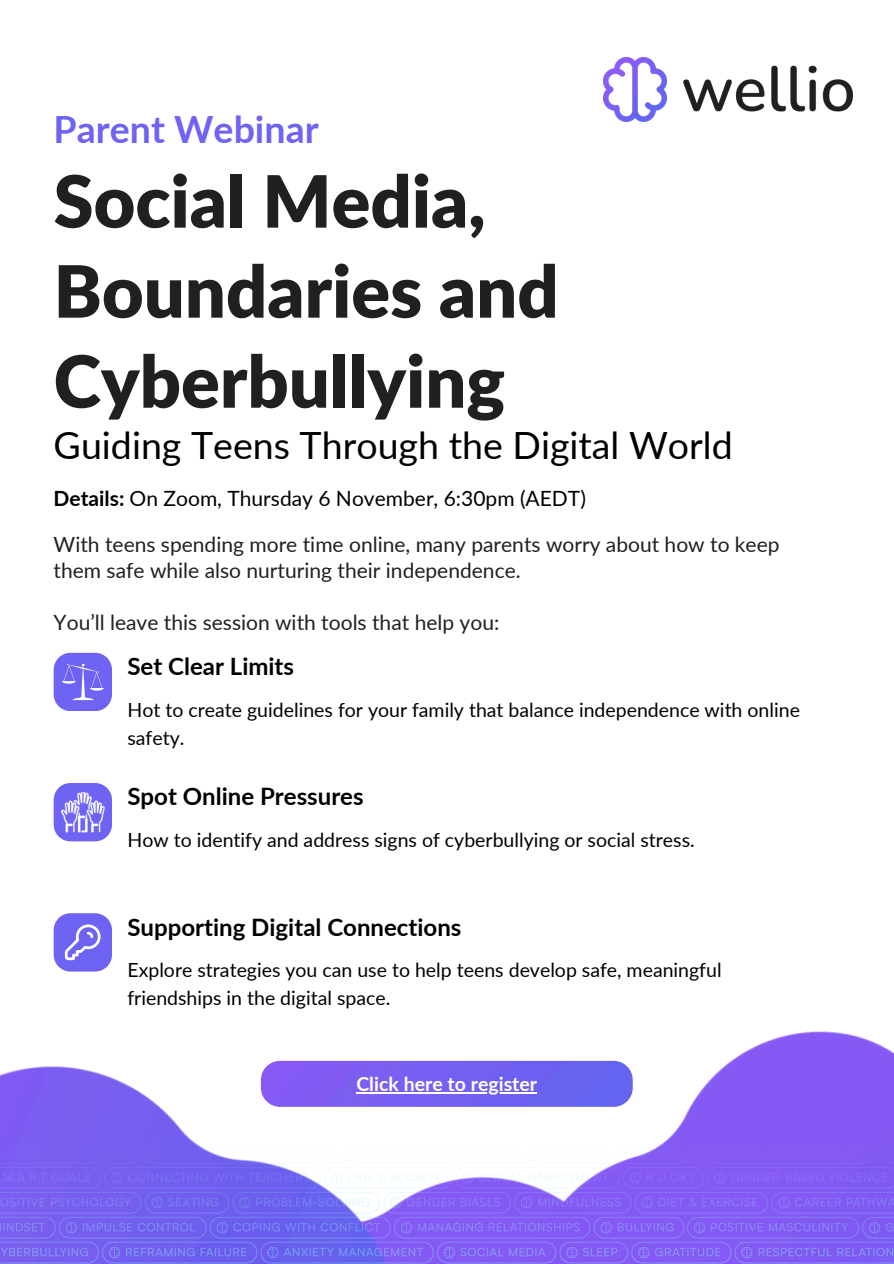
<style>
.page{position:relative;width:894px;height:1264px;background:#fff}
.page>*{position:absolute;margin:0;border:0;box-sizing:border-box;transform-origin:0 0}
.t1{font:900 72px/90px "Lato";color:#202021}
.t2{font:37.5px "Lato";color:#000}
.t3{font:700 37.5px "Lato";color:#6e63f2}
.t4{font:700 24px "Lato";color:#000}
.t5{font:21px/25.8px "Lato";color:#202021}
.t6{font:21px "Lato";color:#000}
.t7{font:19.5px/28.2px "Lato";color:#000}
.t8{font:700 19.5px "Lato";color:#fff}
.s1{font-weight:700}
</style>
<div class="page">
<img style="left:502px;top:1031px;width:391px;height:111px">
<img style="left:0;top:1066px;width:502px;height:76px">
<img style="left:0;top:1142px;width:893px;height:121px">
<img style="left:603px;top:57px;width:248px;height:65px">
<svg style="left:54px;top:783px;width:58px;height:58px;background:#8279f3"></svg>
<img style="left:61px;top:792px;width:44px;height:40px;border-radius:3px">
<svg style="left:54px;top:913px;width:58px;height:58px;background:#857cf4"></svg>
<svg style="left:54px;top:652px;width:58px;height:59px;background:#8379f3"></svg>
<img style="left:261px;top:1060px;width:371px;height:46px;border-radius:19px">
<hr style="left:356px;top:1092px;width:181px;height:1px;background:#fff">
<p class="t3" style="left:54px;top:106px;width:266px">Parent Webinar</p>
<h3 class="t1" style="left:54px;top:155px;width:506px">Social Media,<br>Boundaries and<br>Cyberbullying</h3>
<p class="t2" style="left:54px;top:422px;width:680px">Guiding Teens Through the Digital World</p>
<h1 class="t6" style="left:54px;top:485px;width:533px"><span class="s1">Details:</span> On Zoom, Thursday 6 November, 6:30pm (AEDT)</h1>
<p class="t5" style="left:54px;top:531px;width:727px">With teens spending more time online, many parents worry about how to keep them safe while also nurturing their independence.</p>
<h2 class="t5" style="left:54px;top:608px;width:447px">You’ll leave this session with tools that help you:</h2>
<h4 class="t4" style="left:127px;top:651px;width:168px">Set Clear Limits</h4>
<p class="t7" style="left:127px;top:695px;width:673px">Hot to create guidelines for your family that balance independence with online safety.</p>
<p class="t4" style="left:127px;top:781px;width:238px">Spot Online Pressures</p>
<p class="t7" style="left:127px;top:825px;width:568px">How to identify and address signs of cyberbullying or social stress.</p>
<p class="t4" style="left:127px;top:911px;width:335px">Supporting Digital Connections</p>
<h4 class="t7" style="left:127px;top:955px;width:595px">Explore strategies you can use to help teens develop safe, meaningful friendships in the digital space.</h4>
<p class="t8" style="left:356px;top:1071px;width:182px">Click here to register</p>
</div>
